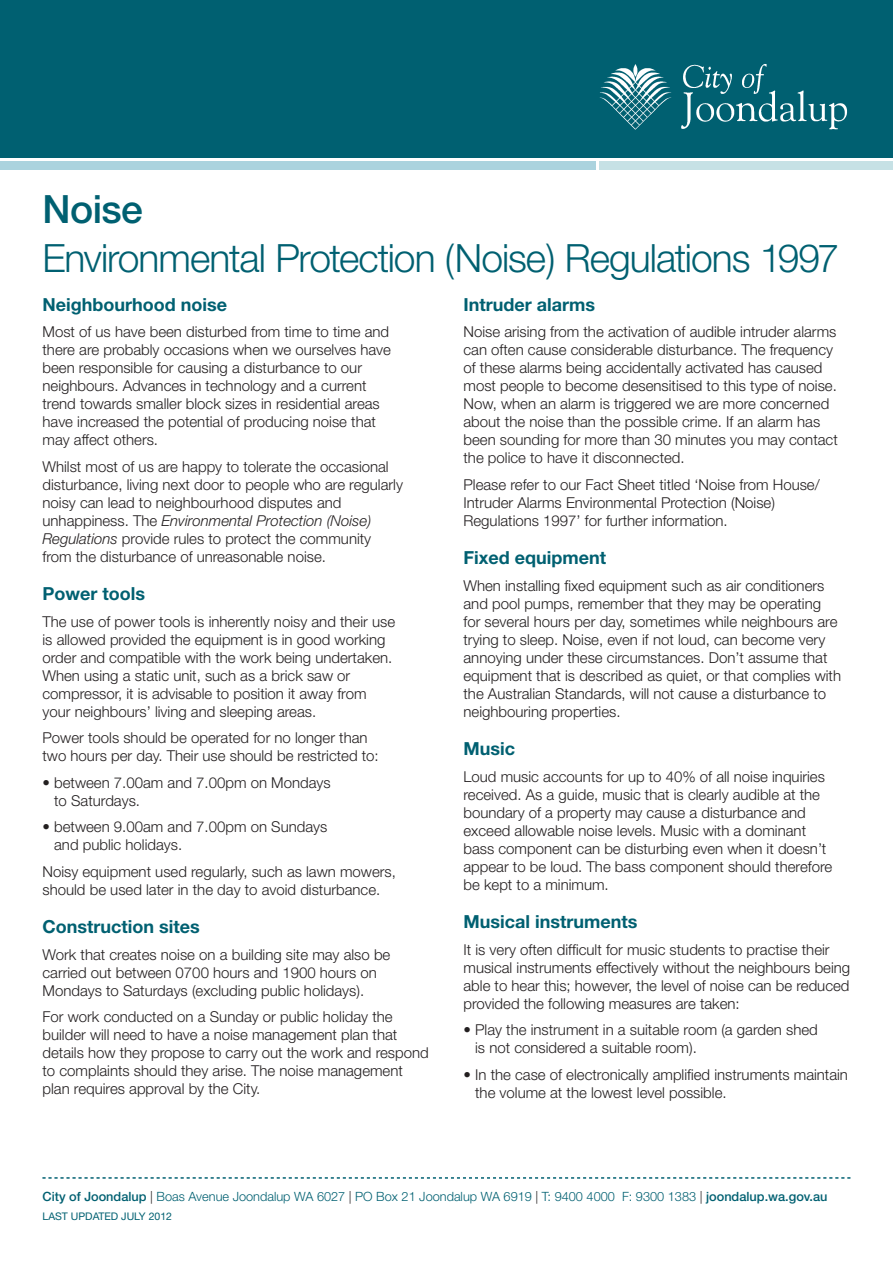
<style>
.page{position:relative;width:893px;height:1263px;background:#fff}
.page>*{position:absolute;margin:0;border:0;box-sizing:border-box;transform-origin:0 0}
.MAIN_HEAD__Bottom_Li{font:300 39px "Helvetica Neue";letter-spacing:-.025em;color:#006071}
.MAIN_HEAD__Top_Line{font:500 39px "Helvetica Neue";letter-spacing:-.015em;color:#006071}
.TEXT__Sub_Heading_A{font:700 18px "Helvetica Neue";color:#006071}
.TEXT__Body{font:300 15px/18px "Helvetica Neue";color:#231f20}
.t1{font:300 12.75px "Helvetica Neue";color:#006071}
.t2{font:10.5px "Helvetica Neue";color:#006071}
.s1{font-style:italic}
.s2{font-weight:500}
.s3{color:#231f20}
</style>
<div class="page">
<div style="left:0;top:0;width:893px;height:157px;background:#006071"></div>
<img style="left:599px;top:64px;width:249px;height:66px">
<div style="left:0;top:162px;width:595px;height:8px;background:#abd3de"></div>
<div style="left:600px;top:162px;width:293px;height:8px;background:#c6e1e5"></div>
<svg style="left:43px;top:1177px;width:807px;height:1px"></svg>
<p class="MAIN_HEAD__Top_Line" style="left:43px;top:186px;width:102px">Noise</p>
<p class="MAIN_HEAD__Bottom_Li" style="left:43px;top:234px;width:798px">Environmental Protection (Noise) Regulations 1997</p>
<p class="TEXT__Sub_Heading_A" style="left:43px;top:293px;width:186px">Neighbourhood noise</p>
<p class="TEXT__Body" style="left:43px;top:322px;width:350px">Most of us have been disturbed from time to time and there are probably occasions when we ourselves have been responsible for causing a disturbance to our neighbours. Advances in technology and a current trend towards smaller block sizes in residential areas have increased the potential of producing noise that may affect others.</p>
<p class="TEXT__Body" style="left:43px;top:457px;width:362px">Whilst most of us are happy to tolerate the occasional disturbance, living next door to people who are regularly noisy can lead to neighbourhood disputes and unhappiness. The <span class="s1">Environmental Protection (Noise)<br>Regulations</span> provide rules to protect the community from the disturbance of unreasonable noise.</p>
<p class="TEXT__Sub_Heading_A" style="left:43px;top:583px;width:104px">Power tools</p>
<p class="TEXT__Body" style="left:43px;top:612px;width:354px">The use of power tools is inherently noisy and their use is allowed provided the equipment is in good working order and compatible with the work being undertaken.<br>When using a static unit, such as a brick saw or compressor, it is advisable to position it away from your neighbours’ living and sleeping areas.</p>
<p class="TEXT__Body" style="left:43px;top:728px;width:338px">Power tools should be operated for no longer than two hours per day. Their use should be restricted to:</p>
<p class="TEXT__Body" style="left:54px;top:773px;width:278px;text-indent:-12px">• between 7.00am and 7.00pm on Mondays to Saturdays.</p>
<p class="TEXT__Body" style="left:54px;top:817px;width:275px;text-indent:-12px">• between 9.00am and 7.00pm on Sundays and public holidays.</p>
<p class="TEXT__Body" style="left:43px;top:862px;width:355px">Noisy equipment used regularly, such as lawn mowers, should be used later in the day to avoid disturbance.</p>
<p class="TEXT__Sub_Heading_A" style="left:43px;top:916px;width:159px">Construction sites</p>
<p class="TEXT__Body" style="left:43px;top:945px;width:349px">Work that creates noise on a building site may also be carried out between 0700 hours and 1900 hours on<br>Mondays to Saturdays (excluding public holidays).</p>
<p class="TEXT__Body" style="left:43px;top:1008px;width:388px">For work conducted on a Sunday or public holiday the builder will need to have a noise management plan that details how they propose to carry out the work and respond to complaints should they arise. The noise management plan requires approval by the City.</p>
<p class="TEXT__Sub_Heading_A" style="left:463px;top:293px;width:133px">Intruder alarms</p>
<p class="TEXT__Body" style="left:463px;top:322px;width:376px">Noise arising from the activation of audible intruder alarms can often cause considerable disturbance. The frequency of these alarms being accidentally activated has caused most people to become desensitised to this type of noise.<br>Now, when an alarm is triggered we are more concerned about the noise than the possible crime. If an alarm has been sounding for more than 30 minutes you may contact the police to have it disconnected.</p>
<p class="TEXT__Body" style="left:463px;top:475px;width:358px">Please refer to our Fact Sheet titled ‘Noise from House/<br>Intruder Alarms Environmental Protection (Noise)<br>Regulations 1997’ for further information.</p>
<p class="TEXT__Sub_Heading_A" style="left:463px;top:547px;width:144px">Fixed equipment</p>
<p class="TEXT__Body" style="left:463px;top:576px;width:379px">When installing fixed equipment such as air conditioners and pool pumps, remember that they may be operating for several hours per day, sometimes while neighbours are trying to sleep. Noise, even if not loud, can become very annoying under these circumstances. Don’t assume that equipment that is described as quiet, or that complies with the Australian Standards, will not cause a disturbance to neighbouring properties.</p>
<p class="TEXT__Sub_Heading_A" style="left:463px;top:738px;width:53px">Music</p>
<p class="TEXT__Body" style="left:463px;top:767px;width:370px">Loud music accounts for up to 40% of all noise inquiries received. As a guide, music that is clearly audible at the boundary of a property may cause a disturbance and exceed allowable noise levels. Music with a dominant bass component can be disturbing even when it doesn’t appear to be loud. The bass component should therefore be kept to a minimum.</p>
<p class="TEXT__Sub_Heading_A" style="left:463px;top:911px;width:175px">Musical instruments</p>
<p class="TEXT__Body" style="left:463px;top:940px;width:388px">It is very often difficult for music students to practise their musical instruments effectively without the neighbours being able to hear this; however, the level of noise can be reduced provided the following measures are taken:</p>
<p class="TEXT__Body" style="left:475px;top:1021px;width:344px;text-indent:-12px">• Play the instrument in a suitable room (a garden shed is not considered a suitable room).</p>
<p class="TEXT__Body" style="left:475px;top:1065px;width:374px;text-indent:-12px">• In the case of electronically amplified instruments maintain the volume at the lowest level possible.</p>
<p class="t1" style="left:43px;top:1188px;width:786px"><span class="s2">City of Joondalup</span> <span class="s3">|</span> Boas Avenue Joondalup WA 6027 <span class="s3">|</span> PO Box 21 Joondalup WA 6919 <span class="s3">|</span> T: 9400 4000 F: 9300 1383 <span class="s3">|</span> <span class="s2">joondalup.wa.gov.au</span></p>
<p class="t2" style="left:43px;top:1210px;width:131px">LAST UPDATED JULY 2012</p>
</div>
